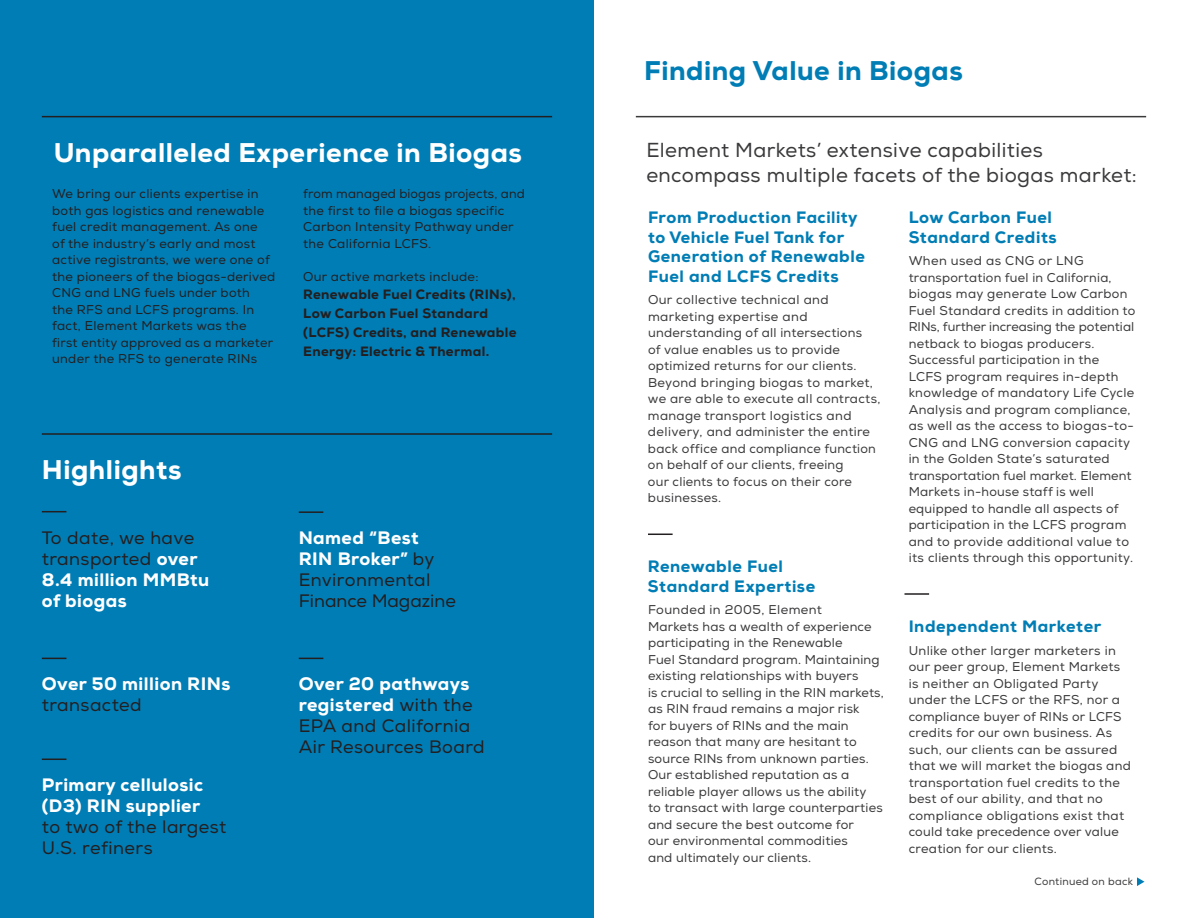
<style>
.page{position:relative;width:1188px;height:918px;background:#fff}
.page>*{position:absolute;margin:0;border:0;box-sizing:border-box;transform-origin:0 0}
.t1{font:800 27px "Nexa";letter-spacing:.02em;color:#fff}
.t2{font:800 27px "Nexa";letter-spacing:.02em;color:#007db5}
.t3{font:20.25px/24.8px "Nexa";letter-spacing:.02em;color:#3a3a3c}
.t4{font:800 18px/21px "Nexa";letter-spacing:.025em;color:#fff}
.t5{font:18px/21px "Nexa";letter-spacing:.025em;color:#231f20}
.t6{font:18px/21px "Nexa";color:#231f20}
.t7{font:800 16.5px/19.5px "Nexa";letter-spacing:.035em;color:#007db5}
.t8{font:800 13.5px/18.8px "Nexa";letter-spacing:.025em;color:#231f20}
.t9{font:12.75px/16.5px "Nexa";letter-spacing:.02em;color:#3a3a3c}
.t10{font:12.75px/16.5px "Nexa";letter-spacing:.025em;color:#231f20}
.t11{font:10.5px "Nexa";letter-spacing:.025em;color:#3a3a3c}
.s1{font-weight:400;color:#231f20}
.s2{font-weight:800;color:#fff}
</style>
<div class="page">
<div style="left:0;top:0;width:594px;height:918px;background:#007db5"></div>
<svg style="left:42px;top:511px;width:24px;height:1px"></svg>
<svg style="left:42px;top:658px;width:24px;height:1px"></svg>
<hr style="left:299px;top:511px;width:24px;height:2px;background:#231f20">
<svg style="left:42px;top:759px;width:24px;height:1px"></svg>
<svg style="left:299px;top:658px;width:24px;height:1px"></svg>
<svg style="left:648px;top:534px;width:25px;height:1px"></svg>
<hr style="left:904px;top:593px;width:25px;height:2px;background:#231f20">
<svg style="left:1137px;top:877px;width:8px;height:9px"></svg>
<hr style="left:42px;top:116px;width:510px;height:1px;background:#231f20">
<hr style="left:42px;top:433px;width:510px;height:2px;background:#231f20">
<hr style="left:636px;top:116px;width:510px;height:1px;background:#3a3a3c">
<p class="t1" style="left:54px;top:136px;width:470px">Unparalleled Experience in Biogas</p>
<p class="t10" style="left:52px;top:186px;width:225px">We bring our clients expertise in both gas logistics and renewable fuel credit management. As one<br>of the industry’s early and most active registrants, we were one of the pioneers of the biogas-derived<br>CNG and LNG fuels under both<br>the RFS and LCFS programs. In fact, Element Markets was the<br>first entity approved as a marketer under the RFS to generate RINs</p>
<p class="t10" style="left:303px;top:186px;width:223px">from managed biogas projects, and the first to file a biogas specific<br>Carbon Intensity Pathway under the California LCFS.</p>
<p class="t10" style="left:303px;top:268px;width:177px">Our active markets include:</p>
<p class="t8" style="left:303px;top:285px;width:215px">Renewable Fuel Credits (RINs),<br>Low Carbon Fuel Standard (LCFS) Credits, and Renewable<br>Energy: Electric &amp; Thermal.</p>
<p class="t1" style="left:42px;top:452px;width:141px">Highlights</p>
<p class="t4" style="left:42px;top:527px;width:169px"><span class="s1">To date, we have transported</span> over<br>8.4 million MMBtu of biogas</p>
<p class="t4" style="left:42px;top:674px;width:190px">Over 50 million RINs <span class="s1">transacted</span></p>
<p class="t4" style="left:42px;top:775px;width:186px">Primary cellulosic (D3) RIN supplier<br><span class="s1">to two of the largest<br>U.S. refiners</span></p>
<p class="t6" style="left:299px;top:528px;width:159px"><span class="s2">Named “Best<br>RIN Broker”</span> by<br>Environmental<br>Finance Magazine</p>
<p class="t5" style="left:299px;top:674px;width:187px"><span class="s2">Over 20 pathways registered</span> with the<br>EPA and California<br>Air Resources Board</p>
<p class="t2" style="left:644px;top:54px;width:320px">Finding Value in Biogas</p>
<p class="t3" style="left:646px;top:138px;width:492px">Element Markets’ extensive capabilities encompass multiple facets of the biogas market:</p>
<p class="t7" style="left:648px;top:208px;width:218px">From Production Facility to Vehicle Fuel Tank for<br>Generation of Renewable<br>Fuel and LCFS Credits</p>
<p class="t9" style="left:648px;top:292px;width:234px">Our collective technical and marketing expertise and understanding of all intersections<br>of value enables us to provide optimized returns for our clients.<br>Beyond bringing biogas to market, we are able to execute all contracts, manage transport logistics and delivery, and administer the entire back office and compliance function on behalf of our clients, freeing<br>our clients to focus on their core businesses.</p>
<p class="t7" style="left:648px;top:557px;width:137px">Renewable Fuel</p>
<p class="t7" style="left:648px;top:577px;width:169px">Standard Expertise</p>
<p class="t9" style="left:648px;top:602px;width:237px">Founded in 2005, Element<br>Markets has a wealth of experience participating in the Renewable<br>Fuel Standard program. Maintaining existing relationships with buyers<br>is crucial to selling in the RIN markets, as RIN fraud remains a major risk<br>for buyers of RINs and the main reason that many are hesitant to source RINs from unknown parties.<br>Our established reputation as a reliable player allows us the ability<br>to transact with large counterparties and secure the best outcome for<br>our environmental commodities<br>and ultimately our clients.</p>
<p class="t7" style="left:909px;top:208px;width:145px">Low Carbon Fuel</p>
<p class="t7" style="left:909px;top:227px;width:150px">Standard Credits</p>
<p class="t9" style="left:909px;top:253px;width:228px">When used as CNG or LNG transportation fuel in California, biogas may generate Low Carbon Fuel Standard credits in addition to RINs, further increasing the potential netback to biogas producers.<br>Successful participation in the LCFS program requires in-depth knowledge of mandatory Life Cycle Analysis and program compliance, as well as the access to biogas-to-CNG and LNG conversion capacity in the Golden State’s saturated transportation fuel market. Element Markets in-house staff is well equipped to handle all aspects of participation in the LCFS program and to provide additional value to its clients through this opportunity.</p>
<p class="t7" style="left:909px;top:617px;width:194px">Independent Marketer</p>
<p class="t9" style="left:909px;top:642px;width:224px">Unlike other larger marketers in our peer group, Element Markets is neither an Obligated Party under the LCFS or the RFS, nor a compliance buyer of RINs or LCFS credits for our own business. As such, our clients can be assured that we will market the biogas and transportation fuel credits to the best of our ability, and that no compliance obligations exist that could take precedence over value creation for our clients.</p>
<p class="t11" style="left:1035px;top:875px;width:100px">Continued on back</p>
</div>
